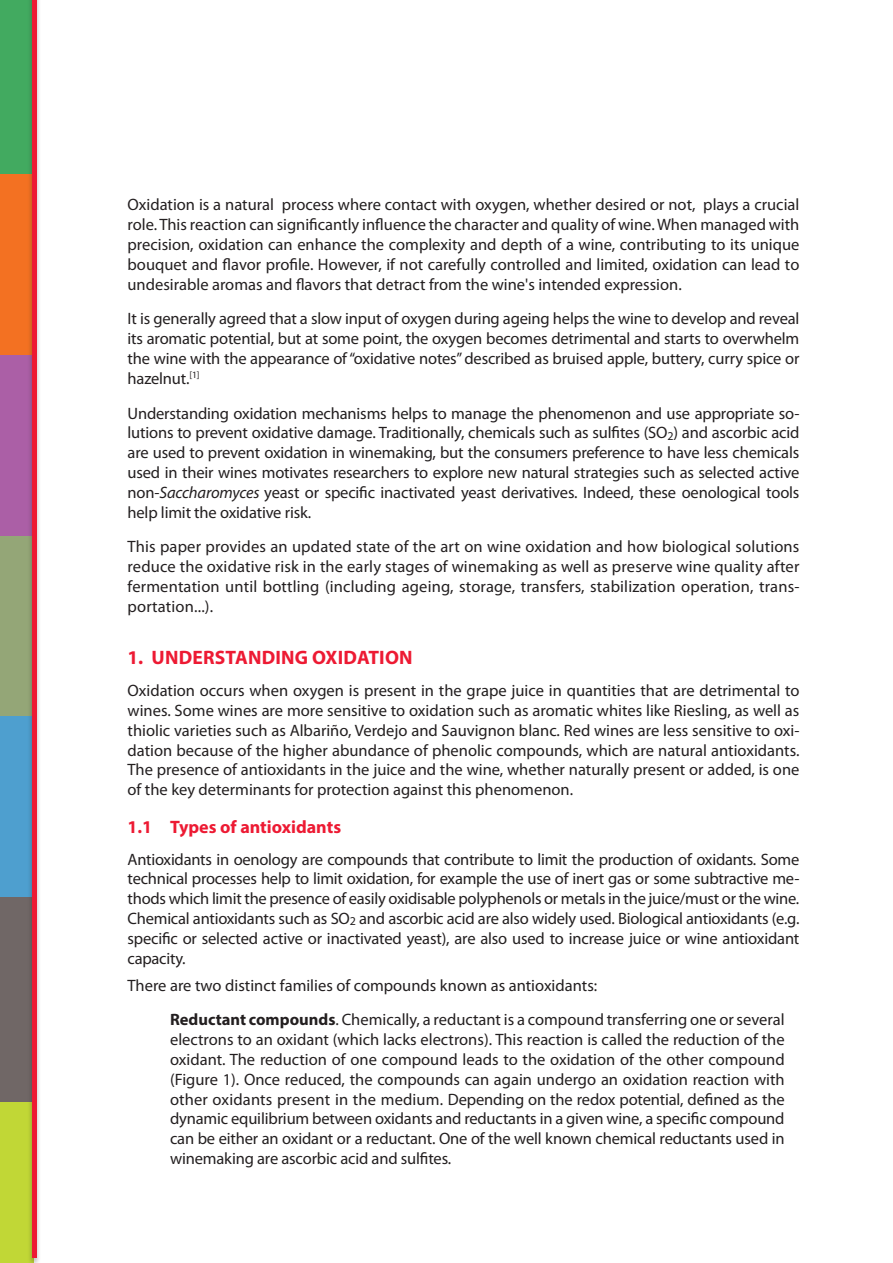
<style>
.page{position:relative;width:893px;height:1263px;background:#fff}
.page>*{position:absolute;margin:0;border:0;box-sizing:border-box;transform-origin:0 0}
.t1{font:700 19.5px "Myriad Pro";letter-spacing:.01em;color:#ed1a33}
.t2{font:700 18px "Myriad Pro";color:#ed1a33}
.t3{font:16.5px/19.8px "Myriad Pro";letter-spacing:-.005em;color:#231f20;text-align:justify}
.s1{font-style:italic}
.s2{font-weight:700}
</style>
<div class="page">
<div style="left:0;top:0;width:34px;height:175px;background:#42aa60"></div>
<div style="left:0;top:175px;width:34px;height:180px;background:#f37122"></div>
<div style="left:0;top:536px;width:34px;height:180px;background:#94a677"></div>
<div style="left:0;top:716px;width:34px;height:181px;background:#4e9fcf"></div>
<div style="left:0;top:897px;width:34px;height:207px;background:#706766"></div>
<div style="left:0;top:355px;width:34px;height:181px;background:#ab5fa6"></div>
<div style="left:0;top:1103px;width:34px;height:160px;background:#c1d736"></div>
<div style="left:27px;top:0;width:14px;height:1263px;background:#231f20;opacity:.4"></div>
<hr style="left:32px;top:0;width:4px;height:1258px;background:#ed1a33">
<p class="t3" style="left:128px;top:195px;width:673px">Oxidation is a natural process where contact with oxygen, whether desired or not, plays a crucial role. This reaction can significantly influence the character and quality of wine. When managed with precision, oxidation can enhance the complexity and depth of a wine, contributing to its unique bouquet and flavor profile. However, if not carefully controlled and limited, oxidation can lead to undesirable aromas and flavors that detract from the wine's intended expression.</p>
<p class="t3" style="left:128px;top:309px;width:673px">It is generally agreed that a slow input of oxygen during ageing helps the wine to develop and reveal its aromatic potential, but at some point, the oxygen becomes detrimental and starts to overwhelm the wine with the appearance of “oxidative notes” described as bruised apple, buttery, curry spice or hazelnut.<sup>[1]</sup></p>
<p class="t3" style="left:128px;top:403px;width:673px">Understanding oxidation mechanisms helps to manage the phenomenon and use appropriate so&shy;lutions to prevent oxidative damage. Traditionally, chemicals such as sulfites (SO<sub>2</sub>) and ascorbic acid are used to prevent oxidation in winemaking, but the consumers preference to have less chemicals used in their wines motivates researchers to explore new natural strategies such as selected active non-<span class="s1">Saccharomyces</span> yeast or specific inactivated yeast derivatives. Indeed, these oenological tools help limit the oxidative risk.</p>
<p class="t3" style="left:128px;top:537px;width:673px">This paper provides an updated state of the art on wine oxidation and how biological solutions reduce the oxidative risk in the early stages of winemaking as well as preserve wine quality after fermentation until bottling (including ageing, storage, transfers, stabilization operation, trans&shy;portation...).</p>
<p class="t1" style="left:128px;top:645px;width:287px">1. UNDERSTANDING OXIDATION</p>
<p class="t3" style="left:128px;top:680px;width:673px">Oxidation occurs when oxygen is present in the grape juice in quantities that are detrimental to wines. Some wines are more sensitive to oxidation such as aromatic whites like Riesling, as well as thiolic varieties such as Albariño, Verdejo and Sauvignon blanc. Red wines are less sensitive to oxi&shy;dation because of the higher abundance of phenolic compounds, which are natural antioxidants.<br>The presence of antioxidants in the juice and the wine, whether naturally present or added, is one of the key determinants for protection against this phenomenon.</p>
<p class="t2" style="left:128px;top:815px;width:215px">1.1 Types of antioxidants</p>
<p class="t3" style="left:128px;top:849px;width:673px">Antioxidants in oenology are compounds that contribute to limit the production of oxidants. Some technical processes help to limit oxidation, for example the use of inert gas or some subtractive me&shy;thods which limit the presence of easily oxidisable polyphenols or metals in the juice/must or the wine.<br>Chemical antioxidants such as SO<sub>2</sub> and ascorbic acid are also widely used. Biological antioxidants (e.g. specific or selected active or inactivated yeast), are also used to increase juice or wine antioxidant capacity.</p>
<p class="t3" style="left:170px;top:967px;width:616px;line-height:34.8px;text-indent:-43px">There are two distinct families of compounds known as antioxidants:<br><span class="s2">Reductant compounds</span>. Chemically, a reductant is a compound transferring one or several</p>
<p class="t3" style="left:170px;top:1029px;width:616px">electrons to an oxidant (which lacks electrons). This reaction is called the reduction of the oxidant. The reduction of one compound leads to the oxidation of the other compound (Figure 1). Once reduced, the compounds can again undergo an oxidation reaction with other oxidants present in the medium. Depending on the redox potential, defined as the dynamic equilibrium between oxidants and reductants in a given wine, a specific compound can be either an oxidant or a reductant. One of the well known chemical reductants used in winemaking are ascorbic acid and sulfites.</p>
</div>
